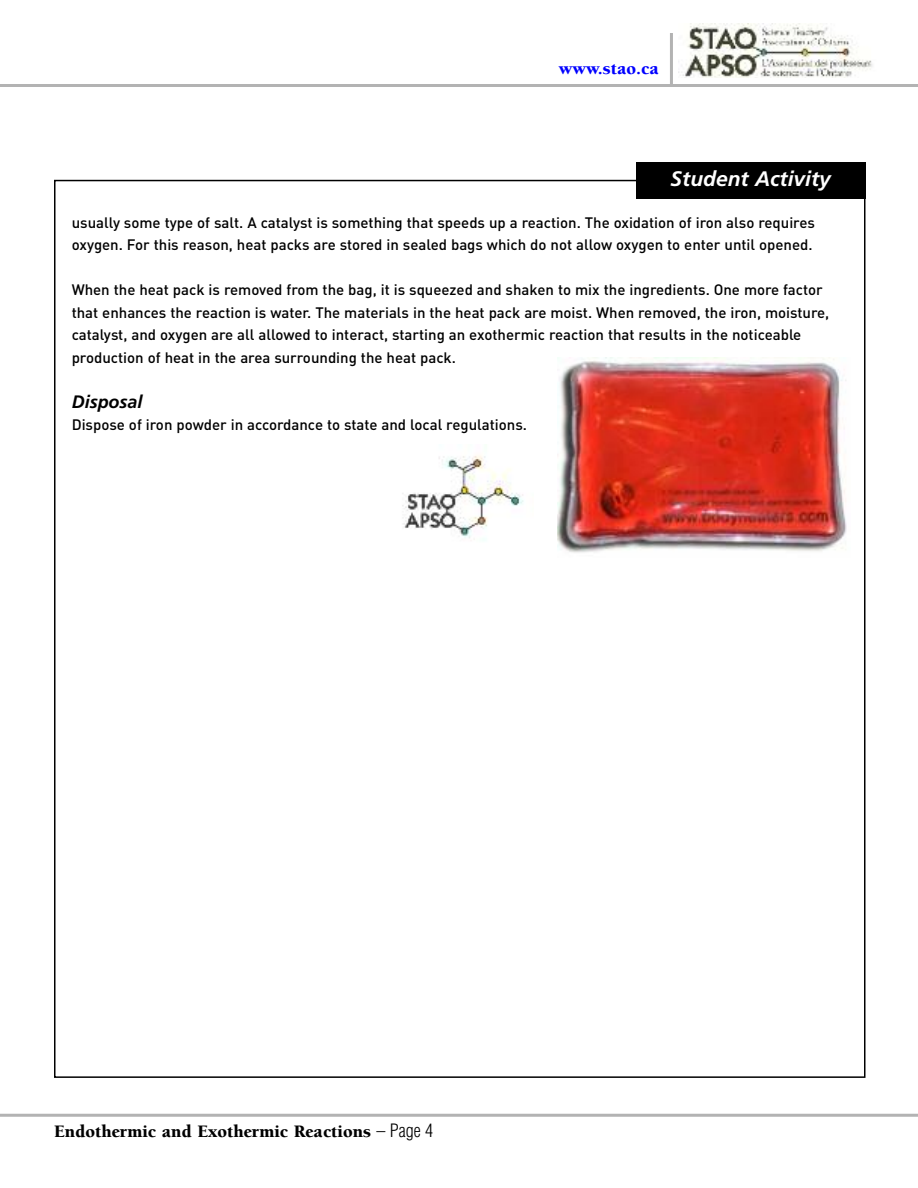
<style>
.page{position:relative;width:918px;height:1188px;background:#fff}
.page>*{position:absolute;margin:0;border:0;box-sizing:border-box;transform-origin:0 0}
.t1{font:italic 700 21px "Frutiger";color:#fff}
.t2{font:900 18px "Berkeley";color:#000}
.t3{font:900 18px "Berkeley";color:#00f}
.t4{font:italic 700 18px "Frutiger";color:#000}
.t5{font:500 15px/22.5px "DIN";color:#000}
.s1{font-family:"Helvetica";font-weight:300;font-stretch:condensed}
</style>
<div class="page">
<hr style="left:0;top:1114px;width:918px;height:3px;background:#b3b3b3">
<hr style="left:0;top:84px;width:918px;height:3px;background:#b3b3b3">
<img style="left:678px;top:24px;width:195px;height:54px">
<hr style="left:670px;top:33px;width:3px;height:54px;background:#b3b3b3">
<div style="left:636px;top:162px;width:230px;height:36px;background:#000"></div>
<img style="left:558px;top:357px;width:289px;height:196px">
<img style="left:402px;top:455px;width:122px;height:86px">
<p class="t3" style="left:559px;top:62px;width:102px">www.stao.ca</p>
<h1 class="t1" style="left:671px;top:170px;width:162px">Student Activity</h1>
<p class="t5" style="left:72px;top:211px;width:745px">usually some type of salt. A catalyst is something that speeds up a reaction. The oxidation of iron also requires oxygen. For this reason, heat packs are stored in sealed bags which do not allow oxygen to enter until opened.</p>
<p class="t5" style="left:72px;top:279px;width:759px">When the heat pack is removed from the bag, it is squeezed and shaken to mix the ingredients. One more factor that enhances the reaction is water. The materials in the heat pack are moist. When removed, the iron, moisture, catalyst, and oxygen are all allowed to interact, starting an exothermic reaction that results in the noticeable production of heat in the area surrounding the heat pack.</p>
<p class="t4" style="left:72px;top:394px;width:72px">Disposal</p>
<p class="t5" style="left:72px;top:414px;width:457px">Dispose of iron powder in accordance to state and local regulations.</p>
<p class="t2" style="left:54px;top:1124px;width:381px">Endothermic and Exothermic Reactions <span class="s1">– Page 4</span></p>
</div>
